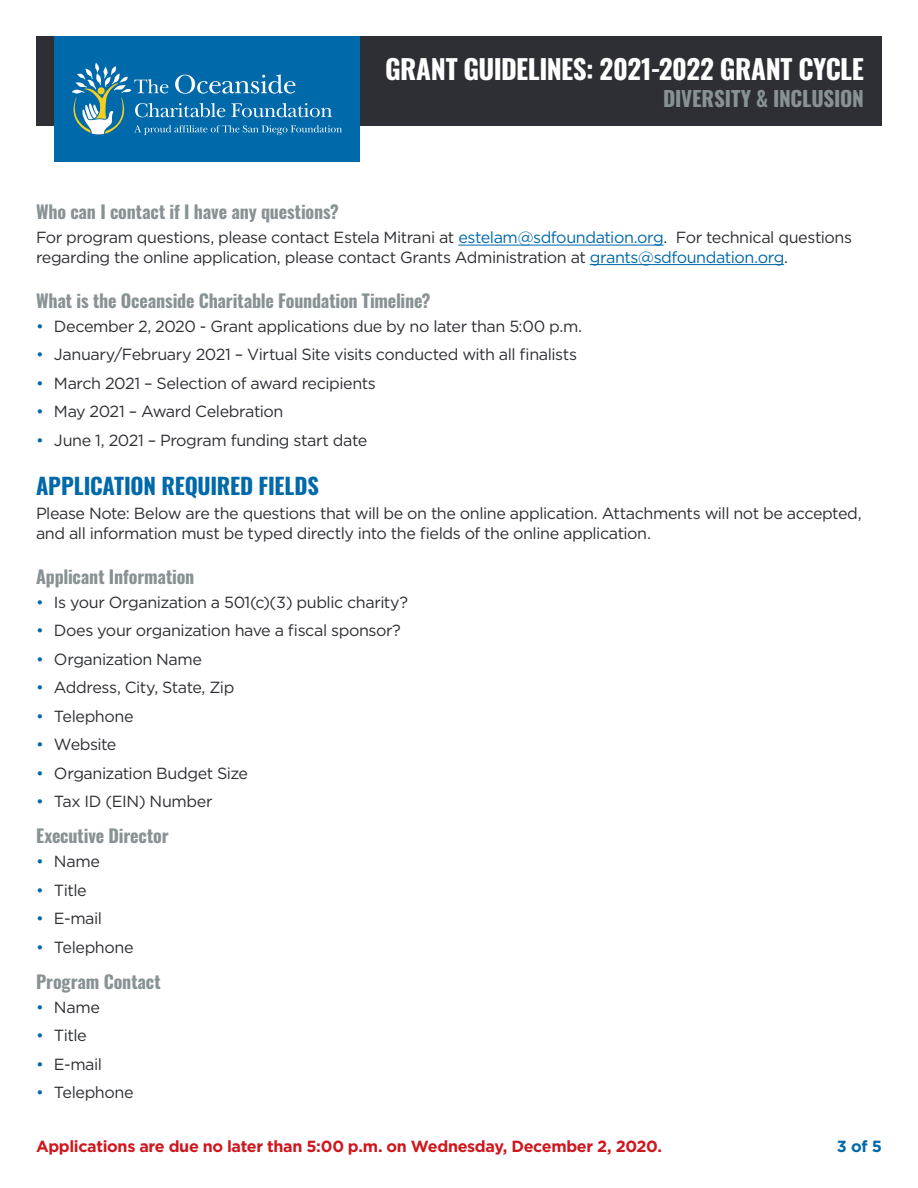
<style>
.page{position:relative;width:918px;height:1188px;background:#fff}
.page>*{position:absolute;margin:0;border:0;box-sizing:border-box;transform-origin:0 0}
.t1{font:700 27px "Oswald";letter-spacing:-.015em;color:#fff}
.t2{font:700 22.5px "Oswald";letter-spacing:-.005em;color:#0069aa}
.t3{font:700 21px "Oswald";letter-spacing:-.005em;color:#889294}
.t4{font:700 18px "Oswald";letter-spacing:-.01em;color:#889294}
.t5{font:16.2px/19.5px "Gotham";letter-spacing:-.025em;color:#2d2f34}
.t6{font:700 16.2px "Gotham";letter-spacing:-.02em;color:#ce171e}
.t7{font:700 16.2px "Gotham";color:#0069aa}
.s1{color:#0069aa}
</style>
<div class="page">
<div style="left:36px;top:36px;width:846px;height:89px;background:#2d2f34"></div>
<div style="left:54px;top:36px;width:306px;height:126px;background:#0069aa"></div>
<svg style="left:72px;top:63px;width:270px;height:72px"></svg>
<hr style="left:458px;top:245px;width:206px;height:1px;background:#0069aa">
<hr style="left:590px;top:264px;width:194px;height:1px;background:#0069aa">
<h1 class="t1" style="left:385px;top:55px;width:480px">GRANT GUIDELINES: 2021-2022 GRANT CYCLE</h1>
<p class="t3" style="left:663px;top:88px;width:202px">DIVERSITY &amp; INCLUSION</p>
<p class="t4" style="left:36px;top:203px;width:305px">Who can I contact if I have any questions?</p>
<p class="t5" style="left:36px;top:228px;width:818px">For program questions, please contact Estela Mitrani at <span class="s1">estelam@sdfoundation.org</span>. For technical questions regarding the online application, please contact Grants Administration at <span class="s1">grants@sdfoundation.org</span>.</p>
<p class="t4" style="left:36px;top:291px;width:396px">What is the Oceanside Charitable Foundation Timeline?</p>
<p class="t5" style="left:36px;top:316px;width:548px"><span class="s1">•</span> December 2, 2020 - Grant applications due by no later than 5:00 p.m.</p>
<p class="t5" style="left:36px;top:345px;width:543px"><span class="s1">•</span> January/February 2021 – Virtual Site visits conducted with all finalists</p>
<p class="t5" style="left:36px;top:373px;width:341px"><span class="s1">•</span> March 2021 – Selection of award recipients</p>
<p class="t5" style="left:36px;top:402px;width:249px"><span class="s1">•</span> May 2021 – Award Celebration</p>
<p class="t5" style="left:36px;top:430px;width:333px"><span class="s1">•</span> June 1, 2021 – Program funding start date</p>
<h2 class="t2" style="left:36px;top:475px;width:285px">APPLICATION REQUIRED FIELDS</h2>
<p class="t5" style="left:36px;top:504px;width:827px">Please Note: Below are the questions that will be on the online application. Attachments will not be accepted, and all information must be typed directly into the fields of the online application.</p>
<p class="t4" style="left:36px;top:567px;width:160px">Applicant Information</p>
<p class="t5" style="left:36px;top:592px;width:374px"><span class="s1">•</span> Is your Organization a 501(c)(3) public charity?</p>
<p class="t5" style="left:36px;top:621px;width:366px"><span class="s1">•</span> Does your organization have a fiscal sponsor?</p>
<p class="t5" style="left:36px;top:649px;width:168px"><span class="s1">•</span> Organization Name</p>
<p class="t5" style="left:36px;top:678px;width:200px"><span class="s1">•</span> Address, City, State, Zip</p>
<p class="t5" style="left:36px;top:706px;width:99px"><span class="s1">•</span> Telephone</p>
<p class="t5" style="left:36px;top:735px;width:82px"><span class="s1">•</span> Website</p>
<p class="t5" style="left:36px;top:763px;width:214px"><span class="s1">•</span> Organization Budget Size</p>
<p class="t5" style="left:36px;top:792px;width:178px"><span class="s1">•</span> Tax ID (EIN) Number</p>
<p class="t4" style="left:36px;top:827px;width:134px">Executive Director</p>
<p class="t5" style="left:36px;top:852px;width:65px"><span class="s1">•</span> Name</p>
<p class="t5" style="left:36px;top:880px;width:52px"><span class="s1">•</span> Title</p>
<p class="t5" style="left:36px;top:909px;width:68px"><span class="s1">•</span> E-mail</p>
<p class="t5" style="left:36px;top:937px;width:99px"><span class="s1">•</span> Telephone</p>
<p class="t4" style="left:36px;top:972px;width:126px">Program Contact</p>
<p class="t5" style="left:36px;top:997px;width:65px"><span class="s1">•</span> Name</p>
<p class="t5" style="left:36px;top:1026px;width:52px"><span class="s1">•</span> Title</p>
<p class="t5" style="left:36px;top:1054px;width:68px"><span class="s1">•</span> E-mail</p>
<p class="t5" style="left:36px;top:1083px;width:99px"><span class="s1">•</span> Telephone</p>
<p class="t6" style="left:36px;top:1136px;width:628px">Applications are due no later than 5:00 p.m. on Wednesday, December 2, 2020.</p>
<p class="t7" style="left:837px;top:1136px;width:47px">3 of 5</p>
</div>
